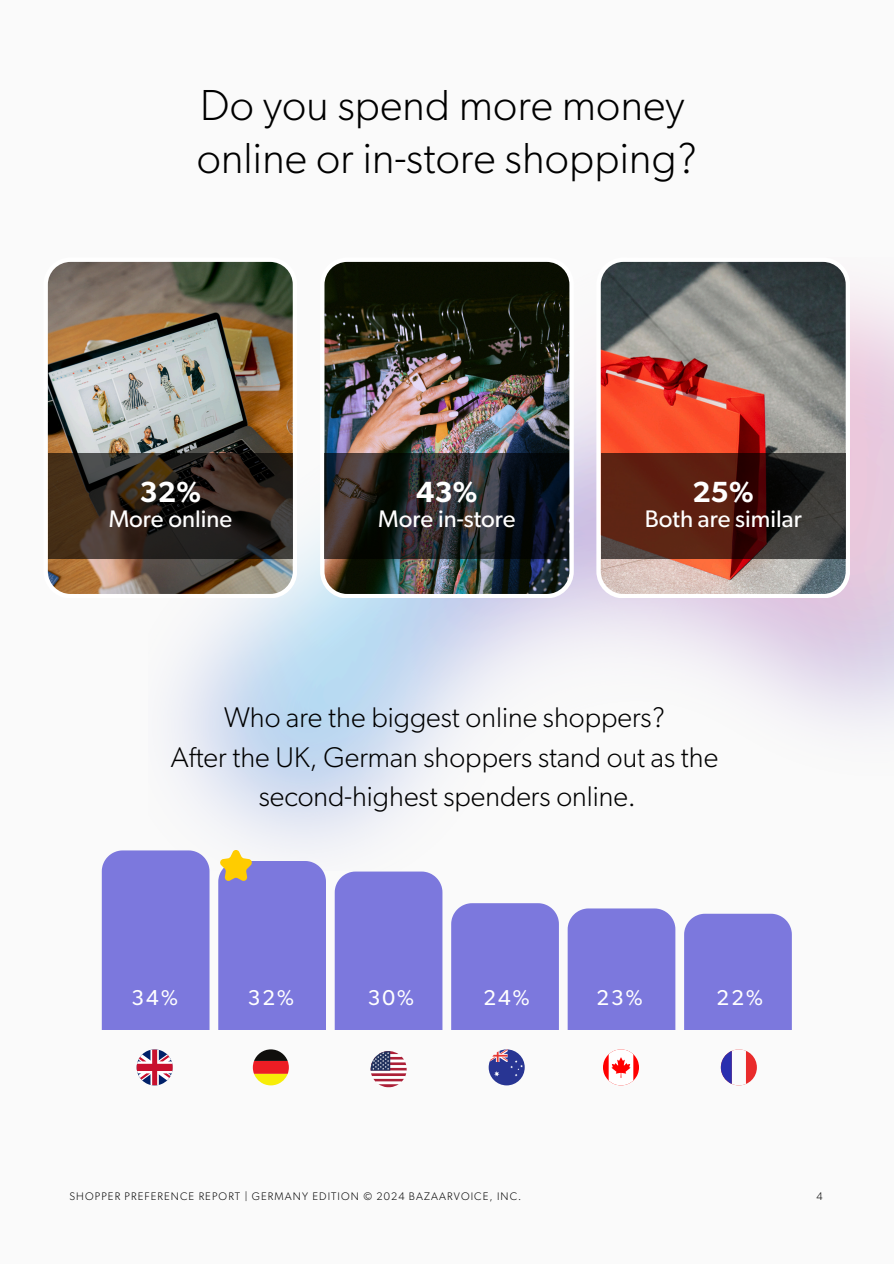
<style>
.page{position:relative;width:894px;height:1264px;background:#fff}
.page>*{position:absolute;margin:0;border:0;box-sizing:border-box;transform-origin:0 0}
.t1{font:300 43.5px/52.8px "Gibson";letter-spacing:.005em;color:#000}
.t2{font:600 29.1px "Gibson";color:#fff}
.t3{font:300 28.5px/39.3px "Gibson";color:#000;text-align:center}
.t4{font:24px "Gibson";color:#fff}
.t5{font:21.45px "Gibson";letter-spacing:.1em;color:#fff}
.t6{font:300 10.95px "Gibson";letter-spacing:.1em;color:#000}
</style>
<div class="page">
<div style="left:0;top:0;width:893px;height:1263px;background:#fafafa"></div>
<img style="left:47px;top:258px;width:250px;height:340px">
<img style="left:320px;top:258px;width:253px;height:340px">
<svg style="left:596px;top:258px;width:253px;height:340px;background:#a57d76"></svg>
<div style="left:102px;top:850px;width:107px;height:179px;background:#7c78dd"></div>
<div style="left:334px;top:871px;width:108px;height:158px;background:#7c78dd"></div>
<div style="left:451px;top:903px;width:107px;height:126px;background:#7c78dd"></div>
<div style="left:567px;top:908px;width:108px;height:121px;background:#7c78dd"></div>
<div style="left:684px;top:913px;width:107px;height:116px;background:#7c78dd"></div>
<svg style="left:370px;top:1051px;width:36px;height:36px"></svg>
<svg style="left:603px;top:1049px;width:35px;height:36px"></svg>
<div style="left:720px;top:1049px;width:36px;height:36px;background:#e92b2b;border-radius:50%"></div>
<svg style="left:720px;top:1049px;width:25px;height:36px"></svg>
<svg style="left:488px;top:1049px;width:36px;height:36px"></svg>
<svg style="left:253px;top:1049px;width:36px;height:37px"></svg>
<svg style="left:137px;top:1049px;width:36px;height:36px"></svg>
<svg style="left:48px;top:453px;width:245px;height:106px;background:#30261d"></svg>
<svg style="left:324px;top:453px;width:245px;height:106px;background:#212225"></svg>
<svg style="left:600px;top:453px;width:245px;height:106px;background:#49231a"></svg>
<svg style="left:218px;top:849px;width:108px;height:180px;background:#8984d8"></svg>
<p class="t1" style="left:197px;top:81px;width:501px">Do you spend more money online or in-store shopping?</p>
<p class="t2" style="left:139px;top:478px;width:63px">32%</p>
<p class="t4" style="left:109px;top:507px;width:125px">More online</p>
<p class="t2" style="left:416px;top:478px;width:63px">43%</p>
<p class="t4" style="left:378px;top:507px;width:139px">More in-store</p>
<p class="t2" style="left:692px;top:478px;width:63px">25%</p>
<p class="t4" style="left:644px;top:507px;width:158px">Both are similar</p>
<p class="t3" style="left:171px;top:699px;width:548px">Who are the biggest online shoppers?<br>After the UK, German shoppers stand out as the</p>
<p class="t3" style="left:259px;top:777px;width:379px">second-highest spenders online.</p>
<h3 class="t5" style="left:131px;top:988px;width:48px">34%</h3>
<p class="t5" style="left:247px;top:988px;width:48px">32%</p>
<h3 class="t5" style="left:367px;top:988px;width:48px">30%</h3>
<h2 class="t5" style="left:483px;top:988px;width:48px">24%</h2>
<p class="t5" style="left:596px;top:988px;width:48px">23%</p>
<p class="t5" style="left:716px;top:988px;width:48px">22%</p>
<p class="t6" style="left:69px;top:1191px;width:453px">SHOPPER PREFERENCE REPORT | GERMANY EDITION © 2024 BAZAARVOICE, INC.</p>
<p class="t6" style="left:816px;top:1191px;width:8px">4</p>
</div>
